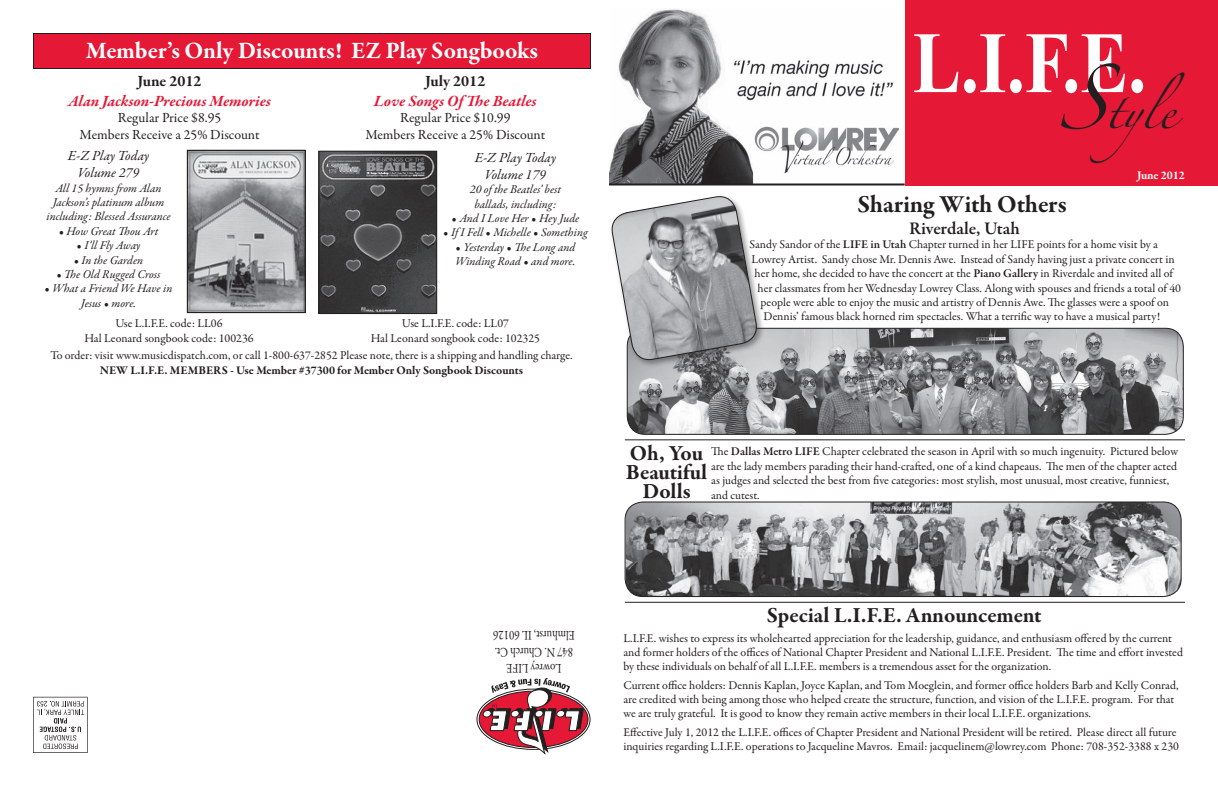
<style>
.page{position:relative;width:1218px;height:786px;background:#fff}
.page>*{position:absolute;margin:0;border:0;box-sizing:border-box;transform-origin:0 0}
.t1{font:700 87.3px "Times New Roman";color:#fff;scale:.83 1}
.t2{font:33.2px "Zapfino";color:#231f20}
.t3{font:700 25px "Garamond Premr Pro";letter-spacing:-.005em;color:#231f20}
.t4{font:700 24px "Garamond Premr Pro";letter-spacing:-.01em;color:#fff}
.t5{font:700 22px/19px "Garamond Premr Pro";letter-spacing:-.005em;color:#231f20;text-align:center}
.t6{font:600 18px "Garamond Premr Pro";color:#231f20}
.t7{font:italic 700 16px "Garamond Premr Pro";color:#e51836}
.t8{font:700 16px "Garamond Premr Pro";color:#231f20}
.t9{font:14px/16.8px "Garamond Premr Pro";color:#231f20;text-align:center}
.t10{font:italic 14px/16.8px "Garamond Premr Pro";letter-spacing:-.005em;color:#231f20;text-align:center}
.t11{font:13.4px/16.1px "Garamond Premr Pro";color:#231f20;text-align:center;scale:.81 1}
.t12{font:12px/14.4px "Garamond Premr Pro";color:#231f20}
.t13{font:italic 12px/14.4px "Garamond Premr Pro";letter-spacing:-.005em;color:#231f20;text-align:center}
.t14{font:700 12px "Garamond Premr Pro";color:#231f20}
.t15{font:700 12px "Garamond Premr Pro";letter-spacing:-.005em;color:#fff}
.s1{font-size:58.8px}
.s2{font-weight:600}
</style>
<div class="page">
<div style="left:905px;top:0;width:313px;height:186px;background:#e51836"></div>
<div style="left:34px;top:34px;width:556px;height:34px;background:#e51836"></div>
<div style="left:33px;top:33px;width:558px;height:36px;border:1px solid #231f20"></div>
<svg style="left:482px;top:678px;width:102px;height:77px"></svg>
<img style="left:609px;top:9px;width:289px;height:175px">
<img style="left:321px;top:153px;width:114px;height:159px">
<div style="left:319px;top:151px;width:118px;height:163px;border:1px solid #231f20"></div>
<hr style="left:609px;top:184px;width:296px;height:2px;background:#231f20">
<img style="left:189px;top:152px;width:114px;height:159px">
<div style="left:187px;top:150px;width:118px;height:163px;border:1px solid #231f20"></div>
<svg style="left:33px;top:697px;width:55px;height:56px"></svg>
<img style="left:627px;top:328px;width:556px;height:106px">
<div style="left:627px;top:328px;width:557px;height:107px;border:1px solid #231f20;border-radius:18px"></div>
<div style="left:610px;top:194px;width:155px;height:174px;background:#231f20;opacity:.45"></div>
<svg style="left:610px;top:194px;width:149px;height:168px"></svg>
<img style="left:626px;top:502px;width:555px;height:95px">
<div style="left:625px;top:502px;width:556px;height:95px;border:1px solid #231f20;border-radius:18px"></div>
<hr style="left:625px;top:439px;width:560px;height:1px;background:#231f20">
<hr style="left:625px;top:602px;width:560px;height:1px;background:#231f20">
<h3 class="t4" style="left:86px;top:36px;width:454px">Member’s Only Discounts! EZ Play Songbooks</h3>
<h3 class="t8" style="left:138px;top:72px;width:65px">June 2012</h3>
<h3 class="t7" style="left:68px;top:91px;width:204px">Alan Jackson-Precious Memories</h3>
<p class="t9" style="left:80px;top:110px;width:181px">Regular Price $8.95<br>Members Receive a 25% Discount</p>
<p class="t10" style="left:68px;top:148px;width:83px">E-Z Play Today<br>Volume 279</p>
<p class="t13" style="left:47px;top:181px;width:126px">All 15 hymns from Alan<br>Jackson’s platinum album including: Blessed Assurance</p>
<p class="t13" style="left:59px;top:224px;width:101px">• How Great Thou Art</p>
<p class="t13" style="left:77px;top:239px;width:66px">• I’ll Fly Away</p>
<p class="t13" style="left:74px;top:253px;width:71px">• In the Garden</p>
<p class="t13" style="left:56px;top:268px;width:106px">• The Old Rugged Cross</p>
<p class="t13" style="left:45px;top:282px;width:129px">• What a Friend We Have in<br>Jesus • more.</p>
<p class="t12" style="left:84px;top:317px;width:171px;text-align:center">Use L.I.F.E. code: LL06<br>Hal Leonard songbook code: 100236</p>
<h3 class="t8" style="left:425px;top:72px;width:62px">July 2012</h3>
<h3 class="t7" style="left:374px;top:91px;width:164px">Love Songs Of The Beatles</h3>
<p class="t9" style="left:365px;top:110px;width:181px">Regular Price $10.99<br>Members Receive a 25% Discount</p>
<p class="t10" style="left:475px;top:150px;width:83px">E-Z Play Today<br>Volume 179</p>
<p class="t13" style="left:470px;top:183px;width:93px">20 of the Beatles’ best ballads, including:</p>
<p class="t13" style="left:452px;top:212px;width:129px">• And I Love Her • Hey Jude</p>
<p class="t13" style="left:443px;top:226px;width:146px">• If I Fell • Michelle • Something</p>
<p class="t13" style="left:455px;top:240px;width:122px;text-align:left">• Yesterday • The Long and<br>Winding Road • and more.</p>
<p class="t12" style="left:371px;top:317px;width:171px;text-align:center">Use L.I.F.E. code: LL07<br>Hal Leonard songbook code: 102325</p>
<p class="t12" style="left:50px;top:349px;width:524px">To order: visit www.musicdispatch.com, or call 1-800-637-2852 Please note, there is a shipping and handling charge.</p>
<p class="t14" style="left:100px;top:363px;width:425px">NEW L.I.F.E. MEMBERS - Use Member #37300 for Member Only Songbook Discounts</p>
<h1 class="t1" style="left:913px;top:3px;width:283px">L.I.F.E.</h1>
<h2 class="t2" style="left:1058px;top:97px;width:129px"><span class="s1">S</span> tyle</h2>
<p class="t15" style="left:1137px;top:168px;width:49px">June 2012</p>
<h3 class="t3" style="left:858px;top:189px;width:211px">Sharing With Others</h3>
<h3 class="t6" style="left:909px;top:217px;width:112px">Riverdale, Utah</h3>
<p class="t12" style="left:750px;top:238px;width:410px">Sandy Sandor of the <span class="s2">LIFE in Utah</span> Chapter turned in her LIFE points for a home visit by a</p>
<p class="t12" style="left:752px;top:252px;width:424px">Lowrey Artist. Sandy chose Mr. Dennis Awe. Instead of Sandy having just a private concert in</p>
<p class="t12" style="left:755px;top:266px;width:420px">her home, she decided to have the concert at the <span class="s2">Piano Gallery</span> in Riverdale and invited all of</p>
<p class="t12" style="left:758px;top:281px;width:425px">her classmates from her Wednesday Lowrey Class. Along with spouses and friends a total of 40</p>
<p class="t12" style="left:761px;top:295px;width:410px">people were able to enjoy the music and artistry of Dennis Awe. The glasses were a spoof on</p>
<p class="t12" style="left:764px;top:310px;width:398px">Dennis’ famous black horned rim spectacles. What a terrific way to have a musical party!</p>
<h3 class="t5" style="left:626px;top:444px;width:83px">Oh, You<br>Beautiful<br>Dolls</h3>
<p class="t12" style="left:711px;top:445px;width:468px">The <span class="s2">Dallas Metro LIFE</span> Chapter celebrated the season in April with so much ingenuity. Pictured below are the lady members parading their hand-crafted, one of a kind chapeaus. The men of the chapter acted as judges and selected the best from five categories: most stylish, most unusual, most creative, funniest, and cutest.</p>
<p class="t11" style="left:575px;top:676px;width:102px;rotate:-180deg">Lowrey LIFE<br>847 N. Church Ct.<br>Elmhurst, IL 60126</p>
<h3 class="t5" style="left:767px;top:606px;width:277px">Special L.I.F.E. Announcement</h3>
<p class="t12" style="left:623px;top:632px;width:561px;line-height:14px">L.I.F.E. wishes to express its wholehearted appreciation for the leadership, guidance, and enthusiasm offered by the current and former holders of the offices of National Chapter President and National L.I.F.E. President. The time and effort invested by these individuals on behalf of all L.I.F.E. members is a tremendous asset for the organization.</p>
<p class="t12" style="left:623px;top:679px;width:557px;line-height:14px">Current office holders: Dennis Kaplan, Joyce Kaplan, and Tom Moeglein, and former office holders Barb and Kelly Conrad, are credited with being among those who helped create the structure, function, and vision of the L.I.F.E. program. For that we are truly grateful. It is good to know they remain active members in their local L.I.F.E. organizations.</p>
<p class="t12" style="left:623px;top:726px;width:557px;line-height:14px">Effective July 1, 2012 the L.I.F.E. offices of Chapter President and National President will be retired. Please direct all future inquiries regarding L.I.F.E. operations to Jacqueline Mavros. Email: jacquelinem@lowrey.com Phone: 708-352-3388 x 230</p>
</div>
